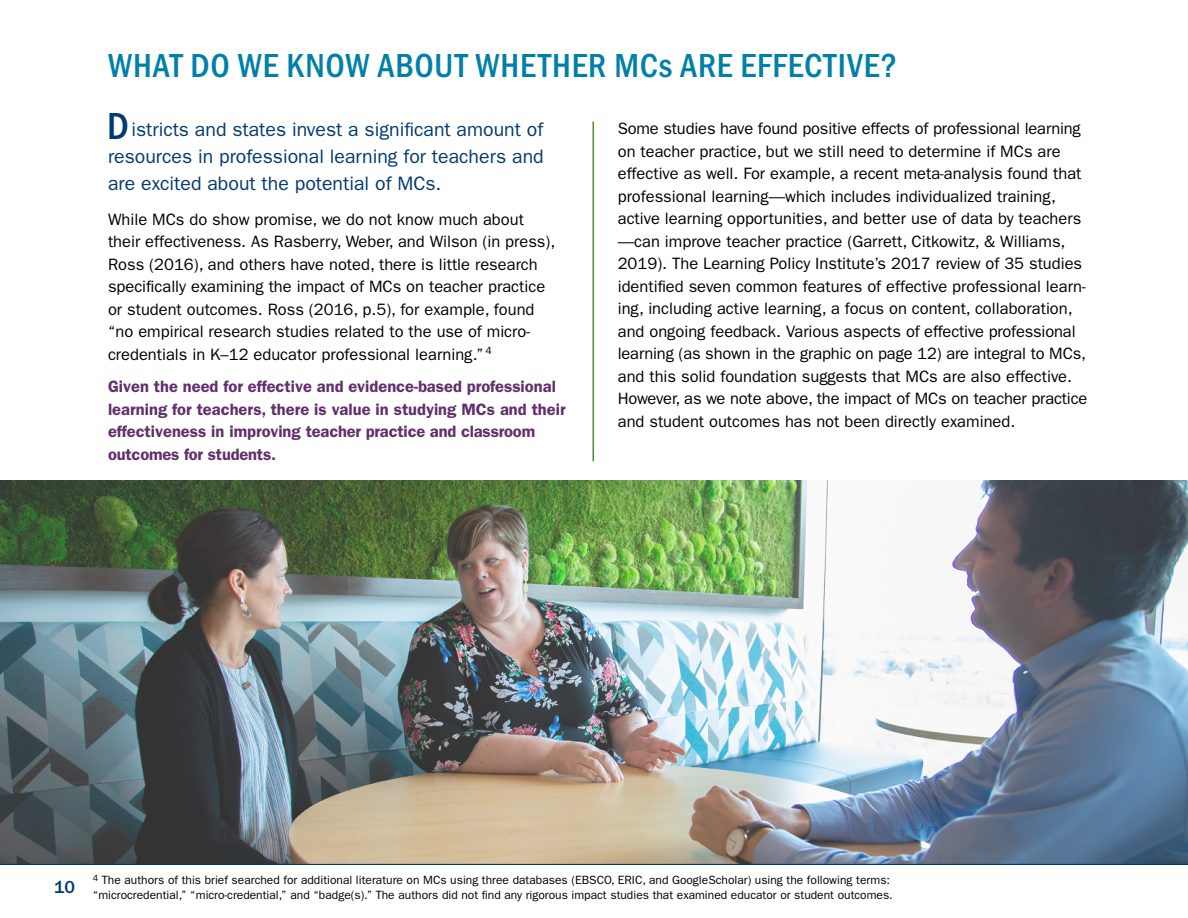
<style>
.page{position:relative;width:1188px;height:918px;background:#fff}
.page>*{position:absolute;margin:0;border:0;box-sizing:border-box;transform-origin:0 0}
.t1{font:500 39px "Franklin Gothic URW Con";color:#003a70}
.t2{font:500 34.5px "Franklin Gothic URW Con";letter-spacing:.02em;color:#0080a8}
.t3{font:19.5px/27px "ITC Franklin Gothic Std";color:#003a70;text-align:justify}
.t4{font:500 18px "ITC Franklin Gothic Std";color:#003a70}
.t5{font:16.5px/22.5px "ITC Franklin Gothic Std";color:#000}
.t6{font:600 16.5px/22.5px "ITC Franklin Gothic Std";color:#622e6c}
.t7{font:12px/15px "ITC Franklin Gothic Std";color:#000}
</style>
<div class="page">
<img style="left:0;top:481px;width:1188px;height:383px">
<hr style="left:592px;top:122px;width:2px;height:339px;background:#4c902d">
<hr style="left:0;top:864px;width:1188px;height:1px;background:#003a70">
<p class="t2" style="left:108px;top:43px;width:791px">WHAT DO WE KNOW ABOUT WHETHER MCs ARE EFFECTIVE?</p>
<p class="t1" style="left:107px;top:101px;width:23px">D</p>
<p class="t3" style="left:108px;top:116px;width:437px;text-indent:23px">istricts and states invest a significant amount of resources in professional learning for teachers and are excited about the potential of MCs.</p>
<p class="t5" style="left:108px;top:208px;width:449px">While MCs do show promise, we do not know much about their effectiveness. As Rasberry, Weber, and Wilson (in press), Ross (2016), and others have noted, there is little research specifically examining the impact of MCs on teacher practice or student outcomes. Ross (2016, p.5), for example, found “no empirical research studies related to the use of micro&shy;credentials in K–12 educator professional learning.” <sup>4</sup></p>
<p class="t5" style="left:618px;top:117px;width:471px">Some studies have found positive effects of professional learning on teacher practice, but we still need to determine if MCs are effective as well. For example, a recent meta-analysis found that professional learning—which includes individualized training, active learning opportunities, and better use of data by teachers —can improve teacher practice (Garrett, Citkowitz, &amp; Williams, 2019). The Learning Policy Institute’s 2017 review of 35 studies identified seven common features of effective professional learn&shy;ing, including active learning, a focus on content, collaboration, and ongoing feedback. Various aspects of effective professional learning (as shown in the graphic on page 12) are integral to MCs, and this solid foundation suggests that MCs are also effective.<br>However, as we note above, the impact of MCs on teacher practice and student outcomes has not been directly examined.</p>
<p class="t6" style="left:108px;top:375px;width:459px">Given the need for effective and evidence-based professional learning for teachers, there is value in studying MCs and their effectiveness in improving teacher practice and classroom outcomes for students.</p>
<p class="t4" style="left:54px;top:877px;width:23px">10</p>
<p class="t7" style="left:93px;top:873px;width:802px"><sup>4</sup> The authors of this brief searched for additional literature on MCs using three databases (EBSCO, ERIC, and GoogleScholar) using the following terms: “microcredential,” “micro-credential,” and “badge(s).” The authors did not find any rigorous impact studies that examined educator or student outcomes.</p>
</div>
